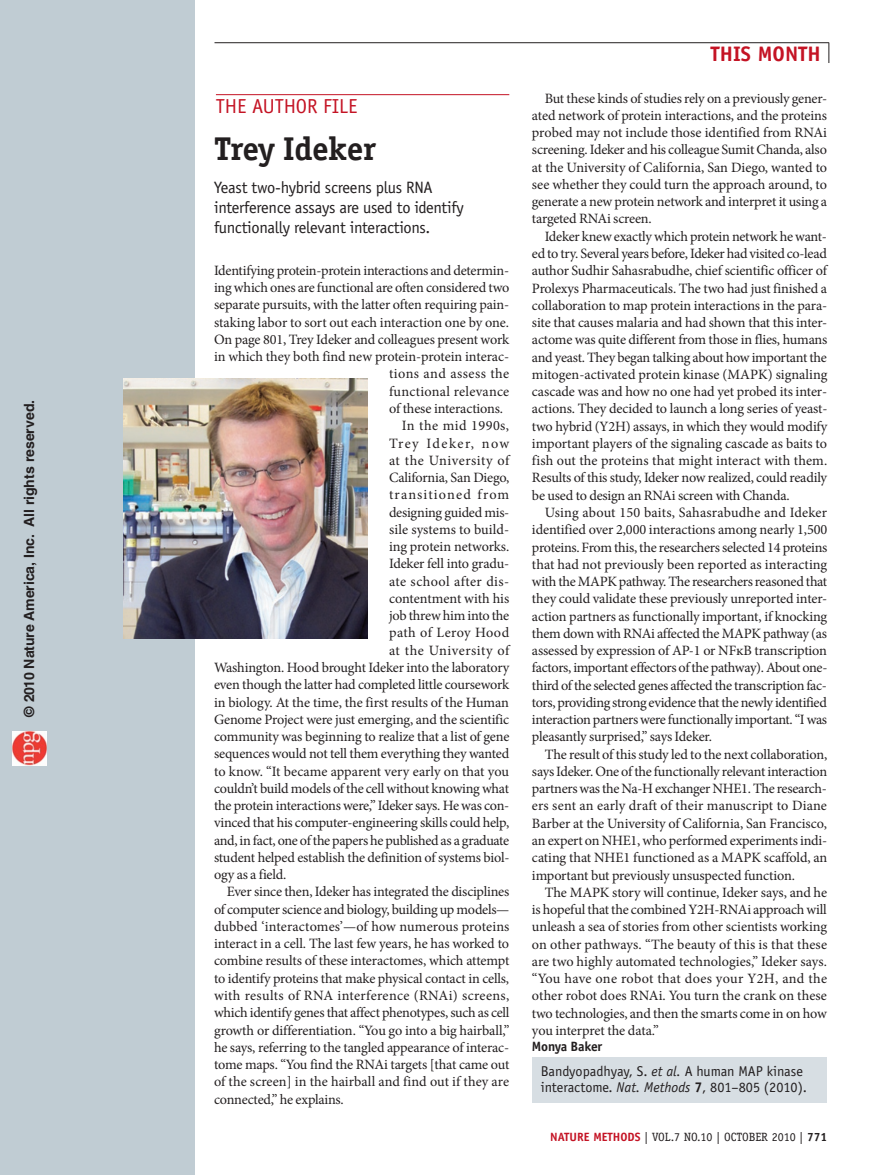
<style>
.page{position:relative;width:891px;height:1175px;background:#fff}
.page>*{position:absolute;margin:0;border:0;box-sizing:border-box;transform-origin:0 0}
.t1{font:700 33px "Officina Serif Std";letter-spacing:-.015em;color:#231f20}
.t2{font:700 21px "Officina Sans Std";color:#c41324}
.t3{font:20.25px "Officina Sans Std";color:#c41324}
.t4{font:16.5px/20.2px "Officina Sans Std";letter-spacing:-.015em;color:#231f20}
.t5{font:14.25px/17.2px "Minion Pro";letter-spacing:-.015em;color:#231f20;text-align:justify}
.t6{font:14.25px "Minion Pro";letter-spacing:.005em;color:#231f20}
.t7{font:14.25px/16.5px "Officina Sans Std";color:#231f20}
.t8{font:14.25px "Minion Pro";letter-spacing:.025em;color:#231f20}
.t9{font:14.25px "Minion Pro";letter-spacing:.03em;color:#231f20}
.t10{font:14.25px "Minion Pro";letter-spacing:.035em;color:#231f20}
.t11{font:14.25px "Minion Pro";letter-spacing:.02em;color:#231f20}
.t12{font:14.25px "Minion Pro";letter-spacing:.08em;color:#231f20}
.t13{font:14.25px "Minion Pro";letter-spacing:.095em;color:#231f20}
.t14{font:700 14.1px "Helvetica LT Std";color:#231f20}
.t15{font:700 13.5px "Officina Sans Std";color:#231f20}
.t16{font:12px "Officina Serif Std";color:#231f20}
.s1{font-style:italic}
.s2{font-weight:700}
.s3{font-family:"Officina Sans Std";font-weight:700;color:#c41324}
.s4{font-family:"Officina Sans Std";font-weight:700}
</style>
<div class="page">
<div style="left:0;top:0;width:195px;height:1174px;background:#c0ccd3"></div>
<hr style="left:215px;top:42px;width:614px;height:1px;background:#231f20">
<svg style="left:829px;top:43px;width:1px;height:20px"></svg>
<hr style="left:216px;top:94px;width:293px;height:1px;background:#c41324">
<img style="left:124px;top:378px;width:244px;height:261px">
<div style="left:532px;top:1057px;width:295px;height:45px;background:#d7dee3"></div>
<img style="left:12px;top:731px;width:34px;height:34px">
<p class="t14" style="left:21px;top:717px;width:318px;rotate:-90deg">© 2010 Nature America, Inc. All rights reserved.</p>
<h3 class="t3" style="left:216px;top:94px;width:143px">The author file</h3>
<h1 class="t1" style="left:214px;top:128px;width:164px">Trey Ideker</h1>
<p class="t4" style="left:214px;top:177px;width:251px">Yeast two-hybrid screens plus RNA interference assays are used to identify functionally relevant interactions.</p>
<p class="t5" style="left:214px;top:262px;width:297px">Identifying protein-protein interactions and determin-</p>
<p class="t5" style="left:214px;top:279px;width:297px">ing which ones are functional are often considered two</p>
<p class="t5" style="left:214px;top:296px;width:295px">separate pursuits, with the latter often requiring pain-</p>
<p class="t5" style="left:214px;top:313px;width:297px">staking labor to sort out each interaction one by one.</p>
<p class="t5" style="left:214px;top:331px;width:297px">On page 801, Trey Ideker and colleagues present work</p>
<p class="t5" style="left:214px;top:348px;width:297px">in which they both find new protein-protein interac-</p>
<p class="t9" style="left:389px;top:364px;width:122px">tions and assess the</p>
<p class="t11" style="left:389px;top:381px;width:122px">functional relevance</p>
<p class="t5" style="left:389px;top:400px;width:116px">of these interactions.</p>
<p class="t9" style="left:402px;top:416px;width:109px">In the mid 1990s,</p>
<p class="t13" style="left:389px;top:433px;width:122px">Trey Ideker, now</p>
<p class="t10" style="left:389px;top:451px;width:122px">at the University of</p>
<p class="t5" style="left:389px;top:469px;width:122px">California, San Diego,</p>
<p class="t12" style="left:389px;top:485px;width:122px">transitioned from</p>
<p class="t5" style="left:389px;top:503px;width:122px">designing guided mis-</p>
<p class="t6" style="left:389px;top:520px;width:122px">sile systems to build-</p>
<p class="t5" style="left:389px;top:538px;width:122px">ing protein networks.</p>
<p class="t5" style="left:389px;top:555px;width:122px">Ideker fell into gradu-</p>
<p class="t8" style="left:389px;top:571px;width:122px">ate school after dis-</p>
<p class="t5" style="left:389px;top:590px;width:122px">contentment with his</p>
<p class="t5" style="left:389px;top:607px;width:122px">job threw him into the</p>
<p class="t9" style="left:389px;top:623px;width:122px">path of Leroy Hood</p>
<p class="t10" style="left:389px;top:640px;width:122px">at the University of</p>
<p class="t5" style="left:214px;top:659px;width:297px">Washington. Hood brought Ideker into the laboratory</p>
<p class="t5" style="left:214px;top:676px;width:297px">even though the latter had completed little coursework</p>
<p class="t5" style="left:214px;top:693px;width:297px">in biology. At the time, the first results of the Human</p>
<p class="t5" style="left:214px;top:710px;width:297px">Genome Project were just emerging, and the scientific</p>
<p class="t5" style="left:214px;top:728px;width:297px">community was beginning to realize that a list of gene</p>
<p class="t5" style="left:214px;top:745px;width:297px">sequences would not tell them everything they wanted</p>
<p class="t5" style="left:214px;top:762px;width:297px">to know. “It became apparent very early on that you</p>
<p class="t5" style="left:214px;top:779px;width:297px">couldn’t build models of the cell without knowing what</p>
<p class="t5" style="left:214px;top:797px;width:297px">the protein interactions were,” Ideker says. He was con-</p>
<p class="t5" style="left:214px;top:814px;width:297px">vinced that his computer-engineering skills could help,</p>
<p class="t5" style="left:214px;top:831px;width:297px">and, in fact, one of the papers he published as a graduate</p>
<p class="t5" style="left:214px;top:848px;width:297px">student helped establish the definition of systems biol-</p>
<p class="t5" style="left:214px;top:866px;width:74px">ogy as a field.</p>
<p class="t5" style="left:227px;top:883px;width:284px">Ever since then, Ideker has integrated the disciplines</p>
<p class="t5" style="left:214px;top:900px;width:297px">of computer science and biology, building up models—</p>
<p class="t6" style="left:214px;top:916px;width:297px">dubbed ‘interactomes’—of how numerous proteins</p>
<p class="t5" style="left:214px;top:935px;width:297px">interact in a cell. The last few years, he has worked to</p>
<p class="t5" style="left:214px;top:952px;width:297px">combine results of these interactomes, which attempt</p>
<p class="t5" style="left:214px;top:969px;width:297px">to identify proteins that make physical contact in cells,</p>
<p class="t8" style="left:214px;top:985px;width:297px">with results of RNA interference (RNAi) screens,</p>
<p class="t5" style="left:214px;top:1004px;width:297px">which identify genes that affect phenotypes, such as cell</p>
<p class="t5" style="left:214px;top:1021px;width:297px">growth or differentiation. “You go into a big hairball,”</p>
<p class="t5" style="left:214px;top:1038px;width:297px">he says, referring to the tangled appearance of interac-</p>
<p class="t5" style="left:214px;top:1055px;width:297px">tome maps. “You find the RNAi targets [that came out</p>
<p class="t6" style="left:214px;top:1072px;width:297px">of the screen] in the hairball and find out if they are</p>
<p class="t5" style="left:214px;top:1090px;width:131px">connected,” he explains.</p>
<h2 class="t2" style="left:711px;top:41px;width:112px">THIS MONTH</h2>
<p class="t5" style="left:532px;top:89px;width:297px;text-indent:13px">But these kinds of studies rely on a previously gener&shy;ated network of protein interactions, and the proteins probed may not include those identified from RNAi screening. Ideker and his colleague Sumit Chanda, also at the University of California, San Diego, wanted to see whether they could turn the approach around, to generate a new protein network and interpret it using a targeted RNAi screen.</p>
<p class="t5" style="left:532px;top:228px;width:297px;text-indent:13px">Ideker knew exactly which protein network he want&shy;ed to try. Several years before, Ideker had visited co-lead author Sudhir Sahasrabudhe, chief scientific officer of Prolexys Pharmaceuticals. The two had just finished a collaboration to map protein interactions in the para&shy;site that causes malaria and had shown that this inter&shy;actome was quite different from those in flies, humans and yeast. They began talking about how important the mitogen-activated protein kinase (MAPK) signaling cascade was and how no one had yet probed its inter&shy;actions. They decided to launch a long series of yeast&shy;two hybrid (Y2H) assays, in which they would modify important players of the signaling cascade as baits to fish out the proteins that might interact with them.<br>Results of this study, Ideker now realized, could readily be used to design an RNAi screen with Chanda.</p>
<p class="t5" style="left:532px;top:504px;width:297px;text-indent:13px">Using about 150 baits, Sahasrabudhe and Ideker identified over 2,000 interactions among nearly 1,500 proteins. From this, the researchers selected 14 proteins that had not previously been reported as interacting with the MAPK pathway. The researchers reasoned that they could validate these previously unreported inter&shy;action partners as functionally important, if knocking them down with RNAi affected the MAPK pathway (as assessed by expression of AP-1 or NFĸB transcription factors, important effectors of the pathway). About one&shy;third of the selected genes affected the transcription fac&shy;tors, providing strong evidence that the newly identified interaction partners were functionally important. “I was pleasantly surprised,” says Ideker.</p>
<p class="t5" style="left:532px;top:745px;width:297px;text-indent:13px">The result of this study led to the next collaboration, says Ideker. One of the functionally relevant interaction partners was the Na-H exchanger NHE1. The research&shy;ers sent an early draft of their manuscript to Diane Barber at the University of California, San Francisco, an expert on NHE1, who performed experiments indi&shy;cating that NHE1 functioned as a MAPK scaffold, an important but previously unsuspected function.</p>
<p class="t5" style="left:532px;top:883px;width:297px;text-indent:13px">The MAPK story will continue, Ideker says, and he is hopeful that the combined Y2H-RNAi approach will unleash a sea of stories from other scientists working on other pathways. “The beauty of this is that these are two highly automated technologies,” Ideker says. “You have one robot that does your Y2H, and the other robot does RNAi. You turn the crank on these two technologies, and then the smarts come in on how you interpret the data.”</p>
<p class="t15" style="left:532px;top:1038px;width:72px">MONYA BAKER</p>
<p class="t7" style="left:541px;top:1062px;width:268px">Bandyopadhyay, S. <span class="s1">et al.</span> A human MAP kinase interactome. <span class="s1">Nat. Methods</span> <span class="s2">7</span>, 801–805 (2010).</p>
<p class="t16" style="left:550px;top:1130px;width:279px"><span class="s3">NATURE METHODS</span> | VOL.7 NO.10 | OCTOBER 2010 | <span class="s4">771</span></p>
</div>
